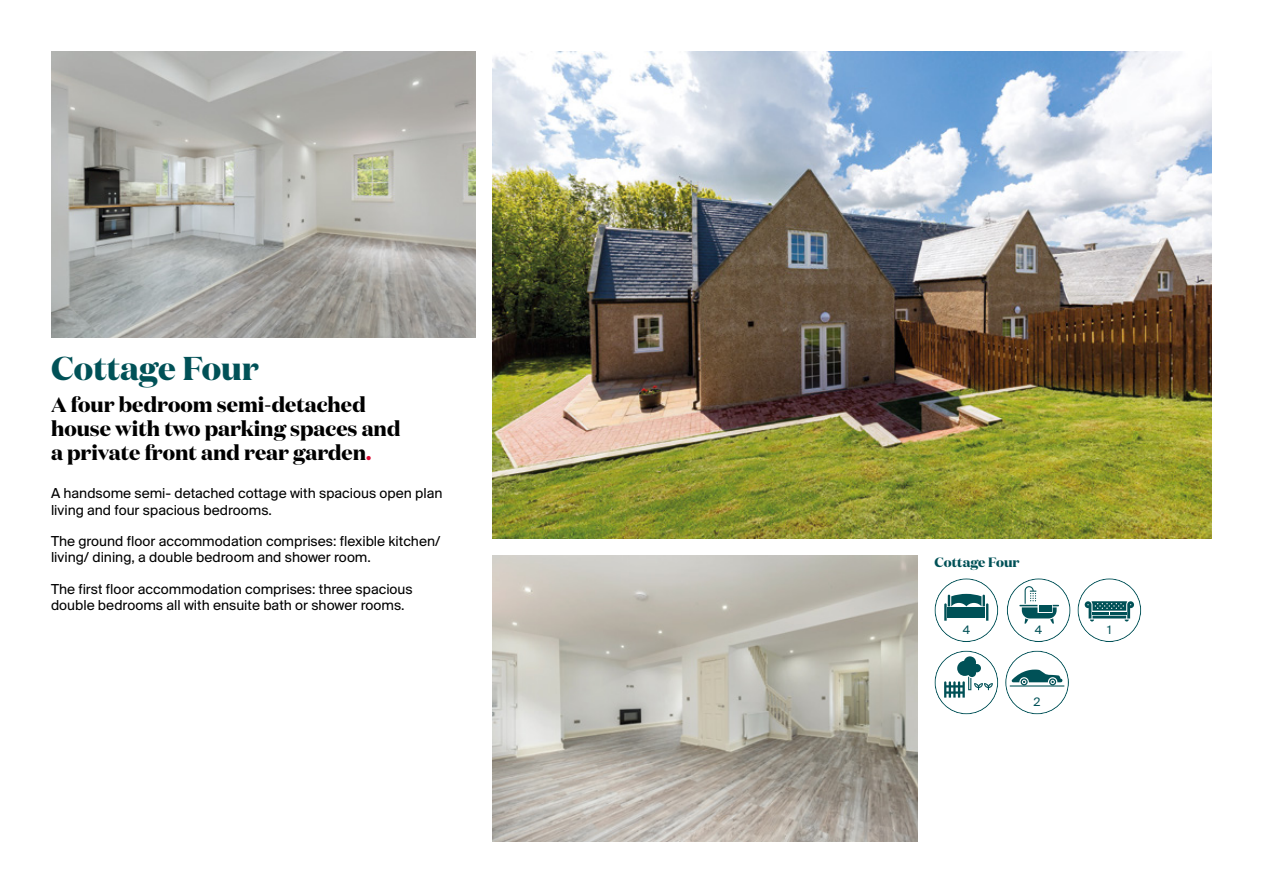
<style>
.page{position:relative;width:1263px;height:893px;background:#fff}
.page>*{position:absolute;margin:0;border:0;box-sizing:border-box;transform-origin:0 0}
.t1{font:700 33px "Domaine Disp";color:#005157}
.t2{font:700 21px/24px "Domaine Disp";color:#000}
.t3{font:15px/16.5px "Suisse BP Intl";color:#000}
.t4{font:700 13.5px "Domaine Disp";color:#005157}
.t5{font:12.75px "Suisse BP Intl";color:#005157}
.s1{color:#dd0932}
</style>
<div class="page">
<img style="left:493px;top:51px;width:719px;height:488px">
<img style="left:493px;top:556px;width:424px;height:286px">
<svg style="left:934px;top:578px;width:64px;height:64px"></svg>
<svg style="left:1007px;top:578px;width:63px;height:64px"></svg>
<svg style="left:1077px;top:578px;width:64px;height:64px"></svg>
<svg style="left:1005px;top:651px;width:64px;height:63px"></svg>
<img style="left:51px;top:51px;width:425px;height:286px">
<svg style="left:934px;top:651px;width:64px;height:63px"></svg>
<h1 class="t1" style="left:51px;top:346px;width:209px">Cottage Four</h1>
<h2 class="t2" style="left:51px;top:393px;width:351px">A four bedroom semi-detached house with two parking spaces and a private front and rear garden<span class="s1">.</span></h2>
<p class="t3" style="left:51px;top:484px;width:393px">A handsome semi- detached cottage with spacious open plan living and four spacious bedrooms.</p>
<p class="t3" style="left:51px;top:532px;width:391px">The ground floor accommodation comprises: flexible kitchen/ living/ dining, a double bedroom and shower room.</p>
<p class="t3" style="left:51px;top:580px;width:363px">The first floor accommodation comprises: three spacious double bedrooms all with ensuite bath or shower rooms.</p>
<p class="t4" style="left:934px;top:553px;width:87px">Cottage Four</p>
<p class="t5" style="left:963px;top:622px;width:9px">4</p>
<p class="t5" style="left:1035px;top:622px;width:9px">4</p>
<p class="t5" style="left:1107px;top:622px;width:6px">1</p>
<p class="t5" style="left:1033px;top:694px;width:8px">2</p>
</div>
